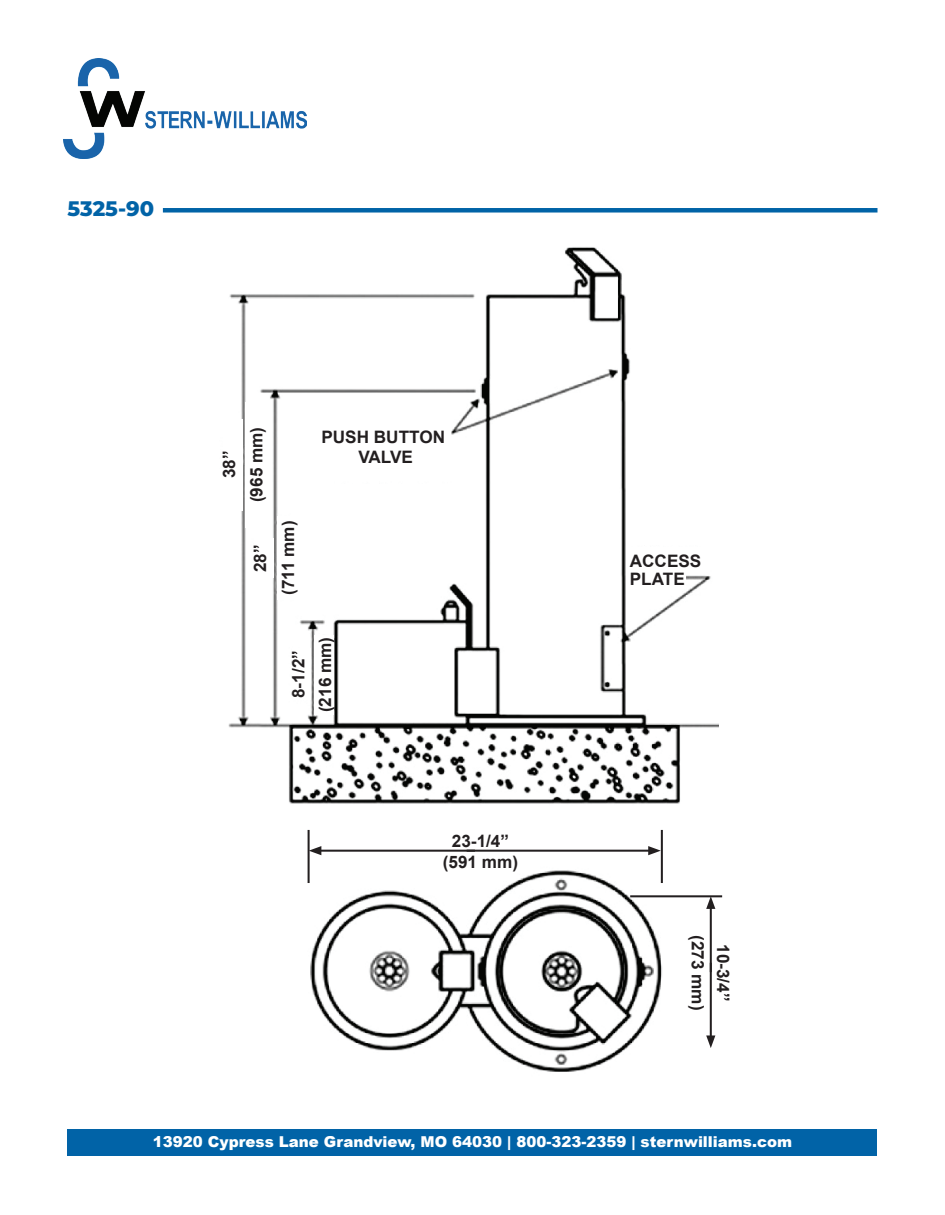
<style>
.page{position:relative;width:945px;height:1215px;background:#fff}
.page>*{position:absolute;margin:0;border:0;box-sizing:border-box;transform-origin:0 0}
.t1{font:800 21px "Montserrat";letter-spacing:-.005em;color:#0163a7}
.t2{font:700 17.1px "Arial";color:#231f20}
.t3{font:900 15px "Arial";color:#fff}
</style>
<div class="page">
<div style="left:68px;top:1130px;width:810px;height:26px;background:#0163a7"></div>
<img style="left:64px;top:59px;width:242px;height:100px">
<div style="left:163px;top:208px;width:714px;height:5px;background:#0163a7"></div>
<img style="left:307px;top:866px;width:369px;height:206px">
<hr style="left:308px;top:830px;width:2px;height:53px;background:#231f20">
<hr style="left:661px;top:830px;width:2px;height:53px;background:#231f20">
<hr style="left:630px;top:895px;width:92px;height:2px;background:#231f20">
<div style="left:421px;top:856px;width:119px;height:17px;background:#fff"></div>
<hr style="left:318px;top:850px;width:157px;height:2px;background:#231f20">
<svg style="left:309px;top:846px;width:12px;height:9px"></svg>
<hr style="left:710px;top:905px;width:2px;height:67px;background:#231f20">
<svg style="left:706px;top:897px;width:9px;height:12px"></svg>
<hr style="left:467px;top:850px;width:185px;height:2px;background:#231f20">
<svg style="left:648px;top:846px;width:13px;height:9px"></svg>
<hr style="left:710px;top:963px;width:2px;height:76px;background:#231f20">
<svg style="left:706px;top:1035px;width:9px;height:13px"></svg>
<img style="left:228px;top:247px;width:490px;height:557px">
<div style="left:223px;top:419px;width:20px;height:91px;background:#fff"></div>
<div style="left:254px;top:539px;width:20px;height:39px;background:#fff"></div>
<div style="left:292px;top:649px;width:19px;height:51px;background:#fff"></div>
<div style="left:246px;top:402px;width:25px;height:125px;background:#fff"></div>
<div style="left:277px;top:516px;width:25px;height:84px;background:#fff"></div>
<div style="left:314px;top:635px;width:20px;height:79px;background:#fff"></div>
<div style="left:316px;top:422px;width:135px;height:46px;background:#fff"></div>
<div style="left:630px;top:547px;width:76px;height:26px;background:#fff"></div>
<div style="left:630px;top:573px;width:55px;height:15px;background:#fff"></div>
<div style="left:311px;top:484px;width:155px;height:71px;background:#fff"></div>
<p class="t1" style="left:68px;top:193px;width:88px">5325-90</p>
<p class="t2" style="left:218px;top:478px;width:29px;rotate:-90deg">38”</p>
<p class="t2" style="left:245px;top:502px;width:77px;rotate:-90deg">(965 mm)</p>
<p class="t2" style="left:249px;top:572px;width:29px;rotate:-90deg">28”</p>
<p class="t2" style="left:277px;top:595px;width:76px;rotate:-90deg">(711 mm)</p>
<p class="t2" style="left:321px;top:425px;width:125px">PUSH BUTTON</p>
<p class="t2" style="left:358px;top:446px;width:56px">VALVE</p>
<p class="t2" style="left:287px;top:698px;width:49px;rotate:-90deg">8-1/2”</p>
<p class="t2" style="left:314px;top:712px;width:77px;rotate:-90deg">(216 mm)</p>
<p class="t2" style="left:452px;top:830px;width:59px">23-1/4”</p>
<p class="t2" style="left:443px;top:851px;width:77px">(591 mm)</p>
<p class="t2" style="left:630px;top:550px;width:73px">ACCESS</p>
<p class="t2" style="left:630px;top:568px;width:56px">PLATE</p>
<p class="t2" style="left:709px;top:935px;width:77px;rotate:90deg">(273 mm)</p>
<p class="t2" style="left:735px;top:944px;width:59px;rotate:90deg">10-3/4”</p>
<p class="t3" style="left:153px;top:1131px;width:641px">13920 Cypress Lane Grandview, MO 64030 | 800-323-2359 | sternwilliams.com</p>
</div>
